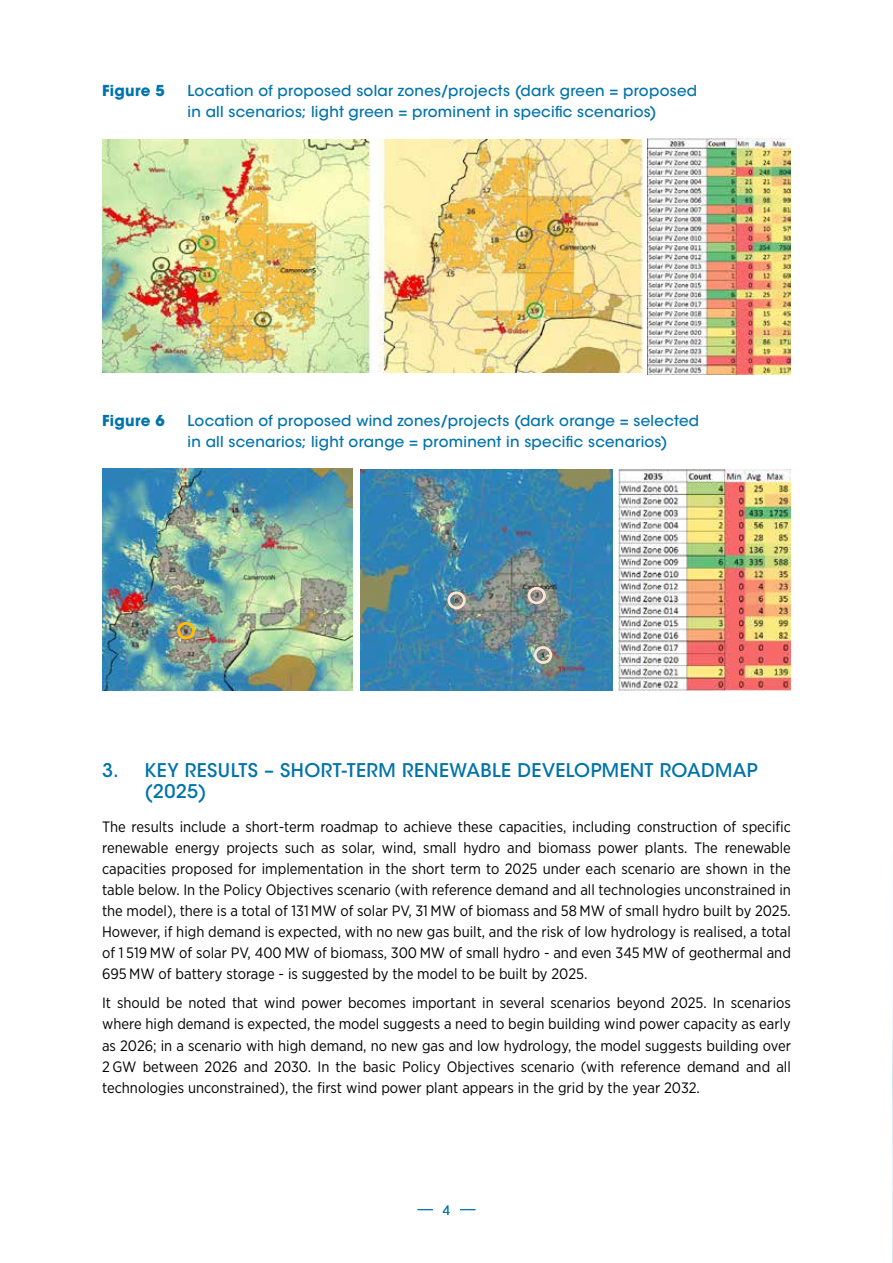
<style>
.page{position:relative;width:893px;height:1263px;background:#fff}
.page>*{position:absolute;margin:0;border:0;box-sizing:border-box;transform-origin:0 0}
.t1{font:500 18.75px/21px "ITC Avant Garde Std";letter-spacing:.02em;color:#0073ab}
.t2{font:15px/21px "Gotham Narrow";color:#000;text-align:justify}
.t3{font:500 15px/21px "ITC Avant Garde Std";letter-spacing:.02em;color:#0073ab}
.t4{font:700 15px "ITC Avant Garde Std";letter-spacing:.025em;color:#0073ab}
.t5{font:13.5px "Gotham Narrow";color:#0073ab}
</style>
<div class="page">
<img style="left:892px;top:999px;width:1px;height:264px">
<svg style="left:418px;top:1209px;width:15px;height:1px"></svg>
<svg style="left:460px;top:1209px;width:15px;height:1px"></svg>
<img style="left:102px;top:139px;width:541px;height:233px">
<img style="left:648px;top:139px;width:143px;height:235px">
<img style="left:102px;top:468px;width:250px;height:222px">
<div style="left:177px;top:622px;width:18px;height:17px;border:3px solid #ffc000;border-radius:50%"></div>
<img style="left:360px;top:470px;width:252px;height:220px">
<div style="left:534px;top:646px;width:18px;height:18px;border:3px solid #fbe5d6;border-radius:50%"></div>
<div style="left:528px;top:587px;width:18px;height:17px;border:3px solid #fbe5d6;border-radius:50%"></div>
<div style="left:447px;top:591px;width:19px;height:18px;border:3px solid #fbe5d6;border-radius:50%"></div>
<img style="left:619px;top:470px;width:172px;height:221px">
<p class="t4" style="left:102px;top:81px;width:64px">Figure 5</p>
<p class="t3" style="left:188px;top:80px;width:511px">Location of proposed solar zones/projects (dark green = proposed in all scenarios; light green = prominent in specific scenarios)</p>
<p class="t4" style="left:102px;top:411px;width:64px">Figure 6</p>
<p class="t3" style="left:188px;top:411px;width:513px">Location of proposed wind zones/projects (dark orange = selected in all scenarios; light orange = prominent in specific scenarios)</p>
<p class="t1" style="left:145px;top:760px;width:615px;text-indent:-43px">3. KEY RESULTS – SHORT-TERM RENEWABLE DEVELOPMENT ROADMAP (2025)</p>
<p class="t2" style="left:102px;top:816px;width:690px">The results include a short-term roadmap to achieve these capacities, including construction of specific renewable energy projects such as solar, wind, small hydro and biomass power plants. The renewable capacities proposed for implementation in the short term to 2025 under each scenario are shown in the table below. In the Policy Objectives scenario (with reference demand and all technologies unconstrained in the model), there is a total of 131 MW of solar PV, 31 MW of biomass and 58 MW of small hydro built by 2025.<br>However, if high demand is expected, with no new gas built, and the risk of low hydrology is realised, a total of 1 519 MW of solar PV, 400 MW of biomass, 300 MW of small hydro - and even 345 MW of geothermal and 695 MW of battery storage - is suggested by the model to be built by 2025.</p>
<p class="t2" style="left:102px;top:992px;width:690px">It should be noted that wind power becomes important in several scenarios beyond 2025. In scenarios where high demand is expected, the model suggests a need to begin building wind power capacity as early as 2026; in a scenario with high demand, no new gas and low hydrology, the model suggests building over 2 GW between 2026 and 2030. In the basic Policy Objectives scenario (with reference demand and all technologies unconstrained), the first wind power plant appears in the grid by the year 2032.</p>
<p class="t5" style="left:443px;top:1201px;width:9px">4</p>
</div>
